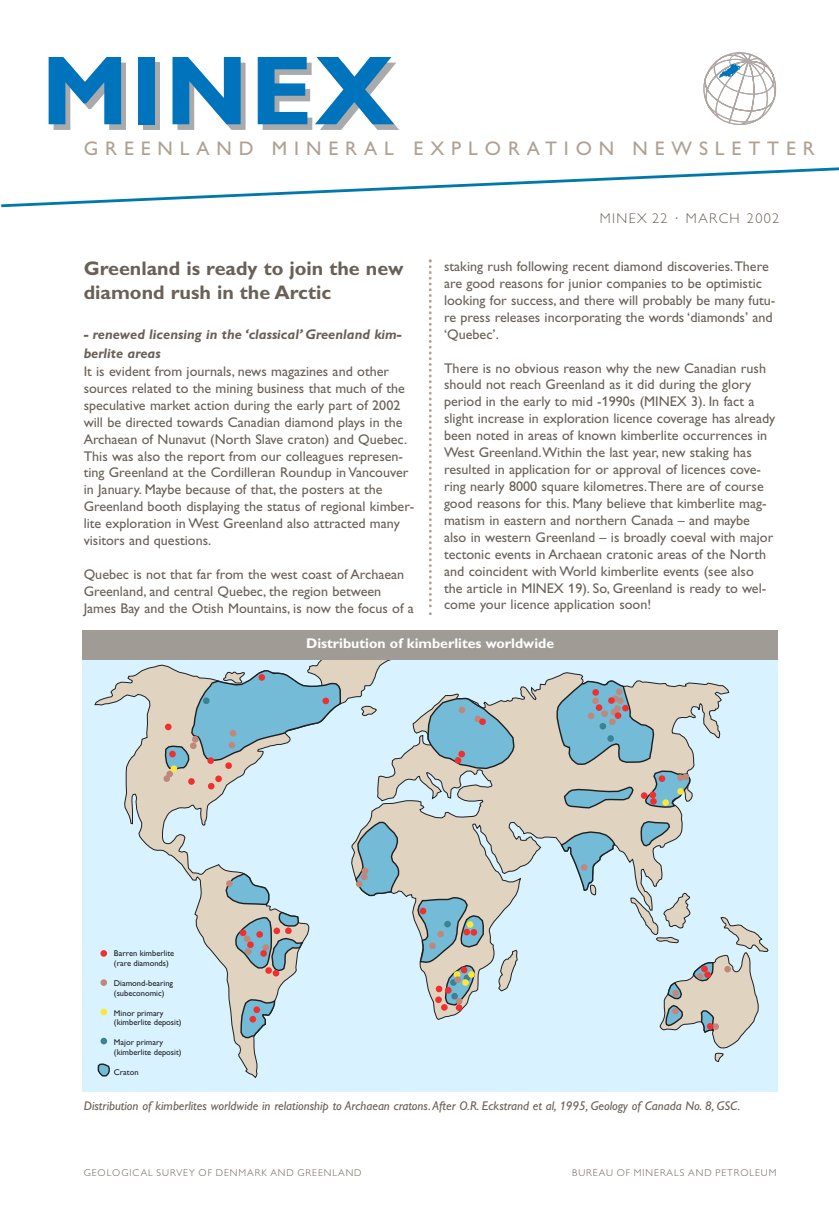
<style>
.page{position:relative;width:839px;height:1212px;background:#fff}
.page>*{position:absolute;margin:0;border:0;box-sizing:border-box;transform-origin:0 0}
.t1{font:700 98.7px "Gill Alt One";letter-spacing:.02em;color:#0073bd}
.t2{font:700 19.8px/23.7px "Gill Alt One";color:#696158}
.t3{font:19.8px "Gill Alt One";letter-spacing:.35em;color:#aea194}
.t4{font:14.1px/17px "Gill Alt One";color:#696158}
.t5{font:italic 700 14.1px/19.6px "Gill Alt One";color:#696158}
.t6{font:700 14.1px "Gill Alt One";color:#fff}
.t7{font:300 14.1px "Gill Alt One";letter-spacing:.1em;color:#696158}
.t8{font:italic 12.75px "Gill Alt One";color:#696158}
.t9{font:300 9.9px "Gill Alt One";letter-spacing:.1em;color:#696158}
.t10{font:8.4px/9.9px "Gill Alt One";color:#201f20}
</style>
<div class="page">
<svg style="left:703px;top:52px;width:74px;height:73px"></svg>
<div style="left:82px;top:659px;width:695px;height:433px;background:#d8f2ff"></div>
<svg style="left:94px;top:664px;width:216px;height:414px"></svg>
<svg style="left:223px;top:770px;width:87px;height:158px"></svg>
<svg style="left:351px;top:672px;width:379px;height:390px"></svg>
<svg style="left:498px;top:950px;width:19px;height:41px"></svg>
<svg style="left:164px;top:660px;width:229px;height:110px"></svg>
<svg style="left:240px;top:998px;width:36px;height:41px"></svg>
<svg style="left:427px;top:697px;width:88px;height:73px"></svg>
<svg style="left:639px;top:820px;width:32px;height:27px"></svg>
<svg style="left:559px;top:831px;width:57px;height:64px"></svg>
<svg style="left:225px;top:872px;width:79px;height:104px"></svg>
<div style="left:256px;top:931px;width:7px;height:7px;background:#ef302e;border-radius:50%"></div>
<div style="left:253px;top:1006px;width:7px;height:7px;background:#ef302e;border-radius:50%"></div>
<div style="left:249px;top:1016px;width:7px;height:7px;background:#ef302e;border-radius:50%"></div>
<div style="left:188px;top:778px;width:7px;height:7px;background:#ef302e;border-radius:50%"></div>
<div style="left:169px;top:751px;width:7px;height:6px;background:#ef302e;border-radius:50%"></div>
<div style="left:207px;top:757px;width:7px;height:7px;background:#ef302e;border-radius:50%"></div>
<div style="left:208px;top:783px;width:6px;height:7px;background:#ef302e;border-radius:50%"></div>
<div style="left:215px;top:775px;width:7px;height:7px;background:#ef302e;border-radius:50%"></div>
<div style="left:225px;top:762px;width:7px;height:7px;background:#ef302e;border-radius:50%"></div>
<div style="left:165px;top:724px;width:7px;height:6px;background:#ef302e;border-radius:50%"></div>
<div style="left:258px;top:674px;width:7px;height:7px;background:#ef302e;border-radius:50%"></div>
<div style="left:322px;top:698px;width:7px;height:6px;background:#ef302e;border-radius:50%"></div>
<div style="left:458px;top:751px;width:7px;height:6px;background:#ef302e;border-radius:50%"></div>
<div style="left:455px;top:757px;width:6px;height:7px;background:#ef302e;border-radius:50%"></div>
<svg style="left:416px;top:896px;width:69px;height:110px"></svg>
<div style="left:445px;top:987px;width:6px;height:7px;background:#ef302e;border-radius:50%"></div>
<div style="left:435px;top:996px;width:7px;height:7px;background:#ef302e;border-radius:50%"></div>
<div style="left:441px;top:1004px;width:7px;height:7px;background:#ef302e;border-radius:50%"></div>
<svg style="left:556px;top:679px;width:135px;height:130px"></svg>
<div style="left:615px;top:712px;width:6px;height:7px;background:#ef302e;border-radius:50%"></div>
<div style="left:608px;top:697px;width:7px;height:7px;background:#ef302e;border-radius:50%"></div>
<div style="left:677px;top:774px;width:7px;height:7px;background:#c0887a;border-radius:50%"></div>
<div style="left:682px;top:773px;width:7px;height:7px;background:#c0887a;border-radius:50%"></div>
<div style="left:581px;top:864px;width:6px;height:7px;background:#c0887a;border-radius:50%"></div>
<svg style="left:630px;top:893px;width:138px;height:168px"></svg>
<div style="left:724px;top:966px;width:7px;height:6px;background:#c0887a;border-radius:50%"></div>
<svg style="left:712px;top:1023px;width:7px;height:7px"></svg>
<div style="left:707px;top:1023px;width:6px;height:7px;background:#ef302e;border-radius:50%"></div>
<div style="left:474px;top:716px;width:7px;height:6px;background:#c0887a;border-radius:50%"></div>
<div style="left:458px;top:707px;width:7px;height:6px;background:#c0887a;border-radius:50%"></div>
<div style="left:479px;top:718px;width:7px;height:7px;background:#ef302e;border-radius:50%"></div>
<svg style="left:354px;top:821px;width:46px;height:76px"></svg>
<div style="left:437px;top:931px;width:7px;height:6px;background:#c0887a;border-radius:50%"></div>
<div style="left:429px;top:942px;width:7px;height:7px;background:#c0887a;border-radius:50%"></div>
<div style="left:456px;top:998px;width:6px;height:7px;background:#c0887a;border-radius:50%"></div>
<div style="left:244px;top:935px;width:6px;height:7px;background:#c0887a;border-radius:50%"></div>
<div style="left:262px;top:944px;width:7px;height:7px;background:#c0887a;border-radius:50%"></div>
<div style="left:245px;top:948px;width:7px;height:7px;background:#c0887a;border-radius:50%"></div>
<div style="left:226px;top:880px;width:7px;height:7px;background:#c0887a;border-radius:50%"></div>
<div style="left:247px;top:941px;width:7px;height:7px;background:#ef302e;border-radius:50%"></div>
<div style="left:260px;top:950px;width:7px;height:7px;background:#ef302e;border-radius:50%"></div>
<div style="left:166px;top:771px;width:7px;height:6px;background:#c0887a;border-radius:50%"></div>
<div style="left:163px;top:775px;width:7px;height:7px;background:#c0887a;border-radius:50%"></div>
<div style="left:228px;top:742px;width:7px;height:6px;background:#c0887a;border-radius:50%"></div>
<div style="left:230px;top:730px;width:6px;height:7px;background:#c0887a;border-radius:50%"></div>
<div style="left:190px;top:742px;width:7px;height:7px;background:#c0887a;border-radius:50%"></div>
<div style="left:192px;top:736px;width:7px;height:7px;background:#c0887a;border-radius:50%"></div>
<div style="left:171px;top:765px;width:6px;height:7px;background:#ffe736;border-radius:50%"></div>
<div style="left:454px;top:971px;width:6px;height:7px;background:#ffe736;border-radius:50%"></div>
<div style="left:468px;top:971px;width:7px;height:7px;background:#ffe736;border-radius:50%"></div>
<div style="left:462px;top:979px;width:7px;height:7px;background:#ffe736;border-radius:50%"></div>
<div style="left:467px;top:921px;width:6px;height:7px;background:#ffe736;border-radius:50%"></div>
<div style="left:662px;top:799px;width:7px;height:7px;background:#ffe736;border-radius:50%"></div>
<div style="left:677px;top:788px;width:7px;height:7px;background:#ffe736;border-radius:50%"></div>
<div style="left:454px;top:976px;width:7px;height:7px;background:#c0887a;border-radius:50%"></div>
<div style="left:456px;top:1004px;width:6px;height:7px;background:#ef302e;border-radius:50%"></div>
<div style="left:203px;top:697px;width:7px;height:7px;background:#3a8394;border-radius:50%"></div>
<div style="left:444px;top:921px;width:7px;height:6px;background:#3a8394;border-radius:50%"></div>
<div style="left:599px;top:723px;width:7px;height:7px;background:#3a8394;border-radius:50%"></div>
<div style="left:607px;top:735px;width:7px;height:7px;background:#3a8394;border-radius:50%"></div>
<div style="left:100px;top:950px;width:7px;height:7px;background:#ef302e;border-radius:50%"></div>
<div style="left:100px;top:979px;width:7px;height:7px;background:#c0887a;border-radius:50%"></div>
<div style="left:100px;top:1009px;width:7px;height:6px;background:#ffe736;border-radius:50%"></div>
<div style="left:100px;top:1038px;width:7px;height:6px;background:#3a8394;border-radius:50%"></div>
<svg style="left:97px;top:1063px;width:14px;height:14px"></svg>
<svg style="left:429px;top:259px;width:3px;height:356px"></svg>
<svg style="left:1px;top:167px;width:838px;height:41px"></svg>
<div style="left:82px;top:630px;width:696px;height:30px;background:#a09b94"></div>
<h1 class="t1" style="left:41px;top:55px;width:355px">MINEX</h1>
<h2 class="t3" style="left:84px;top:141px;width:732px">GREENLAND MINERAL EXPLORATION NEWSLETTER</h2>
<h2 class="t2" style="left:84px;top:258px;width:321px">Greenland is ready to join the new diamond rush in the Arctic</h2>
<p class="t5" style="left:84px;top:326px;width:319px">- renewed licensing in the ‘classical’ Greenland kim&shy;berlite areas</p>
<p class="t4" style="left:84px;top:364px;width:332px">It is evident from journals, news magazines and other sources related to the mining business that much of the speculative market action during the early part of 2002 will be directed towards Canadian diamond plays in the Archaean of Nunavut (North Slave craton) and Quebec.<br>This was also the report from our colleagues represen&shy;ting Greenland at the Cordilleran Roundup in Vancouver in January. Maybe because of that, the posters at the Greenland booth displaying the status of regional kimber&shy;lite exploration in West Greenland also attracted many visitors and questions.</p>
<p class="t4" style="left:84px;top:567px;width:332px">Quebec is not that far from the west coast of Archaean<br>Greenland, and central Quebec, the region between<br>James Bay and the Otish Mountains, is now the focus of a</p>
<p class="t7" style="left:600px;top:214px;width:181px">MINEX 22 · MARCH 2002</p>
<p class="t4" style="left:444px;top:259px;width:333px">staking rush following recent diamond discoveries.There are good reasons for junior companies to be optimistic looking for success, and there will probably be many futu&shy;re press releases incorporating the words ‘diamonds’ and ‘Quebec’.</p>
<p class="t4" style="left:444px;top:361px;width:333px">There is no obvious reason why the new Canadian rush should not reach Greenland as it did during the glory period in the early to mid -1990s (MINEX 3). In fact a slight increase in exploration licence coverage has already been noted in areas of known kimberlite occurrences in West Greenland.Within the last year, new staking has resulted in application for or approval of licences cove&shy;ring nearly 8000 square kilometres.There are of course good reasons for this. Many believe that kimberlite mag&shy;matism in eastern and northern Canada – and maybe also in western Greenland – is broadly coeval with major tectonic events in Archaean cratonic areas of the North and coincident with World kimberlite events (see also the article in MINEX 19). So, Greenland is ready to wel&shy;come your licence application soon!</p>
<p class="t6" style="left:306px;top:638px;width:250px">Distribution of kimberlites worldwide</p>
<p class="t10" style="left:114px;top:949px;width:62px">Barren kimberlite (rare diamonds)</p>
<p class="t10" style="left:114px;top:979px;width:61px">Diamond-bearing (subeconomic)</p>
<p class="t10" style="left:114px;top:1009px;width:69px">Minor primary (kimberlite deposit)</p>
<p class="t10" style="left:114px;top:1038px;width:69px">Major primary (kimberlite deposit)</p>
<p class="t10" style="left:114px;top:1068px;width:26px">Craton</p>
<p class="t8" style="left:84px;top:1101px;width:658px">Distribution of kimberlites worldwide in relationship to Archaean cratons.After O.R. Eckstrand et al, 1995, Geology of Canada No. 8, GSC.</p>
<p class="t9" style="left:84px;top:1169px;width:279px">GEOLOGICAL SURVEY OF DENMARK AND GREENLAND</p>
<p class="t9" style="left:572px;top:1169px;width:206px">BUREAU OF MINERALS AND PETROLEUM</p>
</div>
